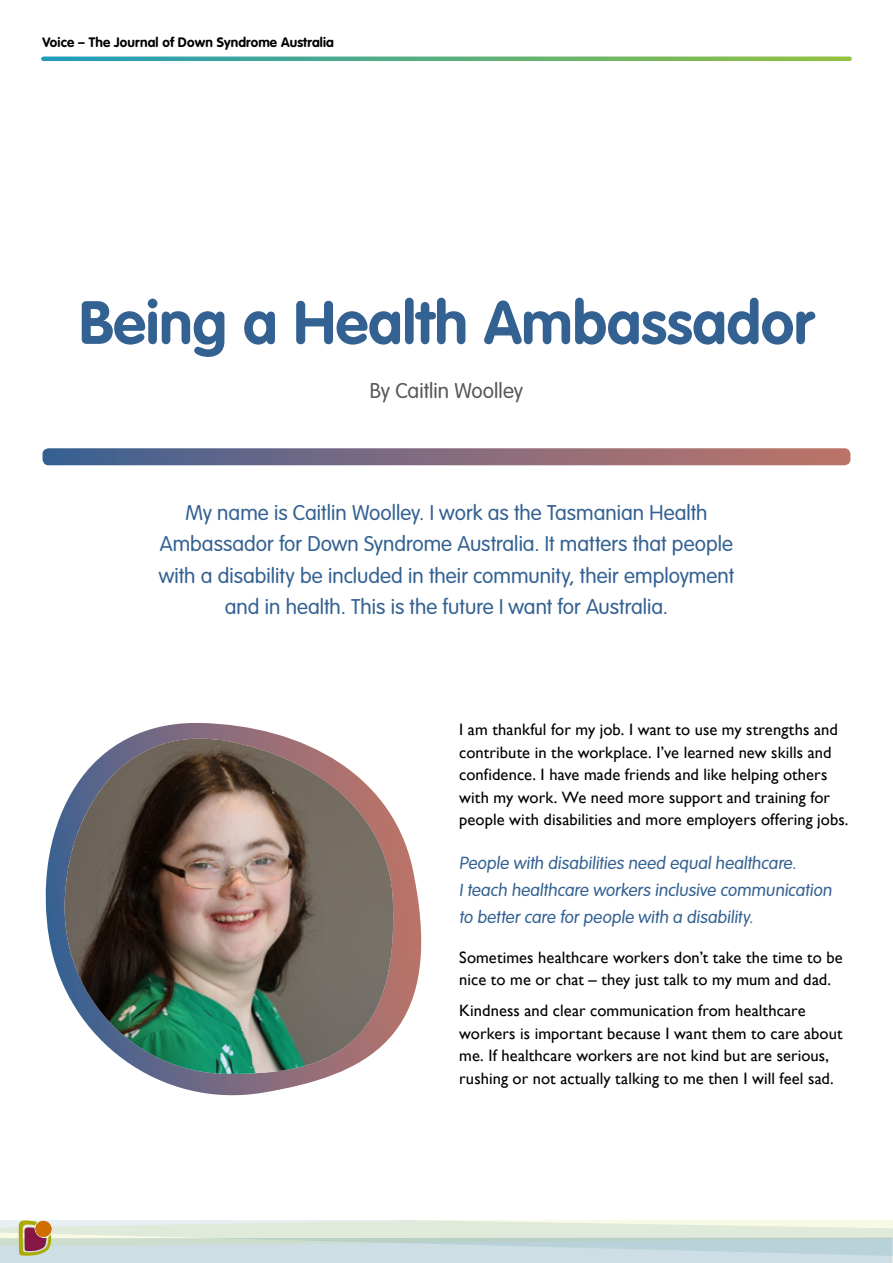
<style>
.page{position:relative;width:893px;height:1263px;background:#fff}
.page>*{position:absolute;margin:0;border:0;box-sizing:border-box;transform-origin:0 0}
.t1{font:700 60px "VAG Rounded Std";color:#336192}
.t2{font:300 21px/31.5px "VAG Rounded Std";color:#336192;text-align:center}
.intro{font:300 21px "VAG Rounded Std";color:#575756}
.t3{font:300 17.25px/27px "VAG Rounded Std";color:#336192}
.t4{font:16.5px/22.5px "Gill Sans";letter-spacing:.005em;color:#000}
.t5{font:700 13.5px "VAG Rounded Std";letter-spacing:.01em;color:#000}
</style>
<div class="page">
<svg style="left:43px;top:57px;width:807px;height:4px;background:#59ae7e"></svg>
<svg style="left:0;top:1220px;width:893px;height:43px;background:#d2dfda"></svg>
<div style="left:35px;top:1221px;width:16px;height:16px;background:#d06e00;border-radius:50%"></div>
<svg style="left:45px;top:805px;width:377px;height:291px"></svg>
<svg style="left:127px;top:722px;width:270px;height:352px"></svg>
<img style="left:65px;top:739px;width:330px;height:335px">
<svg style="left:43px;top:448px;width:807px;height:17px;background:#826d80"></svg>
<p class="t5" style="left:43px;top:35px;width:293px">Voice – The Journal of Down Syndrome Australia</p>
<p class="t1" style="left:79px;top:287px;width:736px">Being a Health Ambassador</p>
<p class="intro" style="left:370px;top:378px;width:155px">By Caitlin Woolley</p>
<p class="t2" style="left:159px;top:497px;width:577px">My name is Caitlin Woolley. I work as the Tasmanian Health Ambassador for Down Syndrome Australia. It matters that people with a disability be included in their community, their employment and in health. This is the future I want for Australia.</p>
<p class="t4" style="left:459px;top:718px;width:391px">I am thankful for my job. I want to use my strengths and contribute in the workplace. I’ve learned new skills and confidence. I have made friends and like helping others with my work. We need more support and training for people with disabilities and more employers offering jobs.</p>
<p class="t3" style="left:459px;top:850px;width:376px">People with disabilities need equal healthcare.<br>I teach healthcare workers inclusive communication to better care for people with a disability.</p>
<p class="t4" style="left:459px;top:945px;width:385px">Sometimes healthcare workers don’t take the time to be nice to me or chat – they just talk to my mum and dad.</p>
<p class="t4" style="left:459px;top:999px;width:385px">Kindness and clear communication from healthcare workers is important because I want them to care about me. If healthcare workers are not kind but are serious, rushing or not actually talking to me then I will feel sad.</p>
</div>
